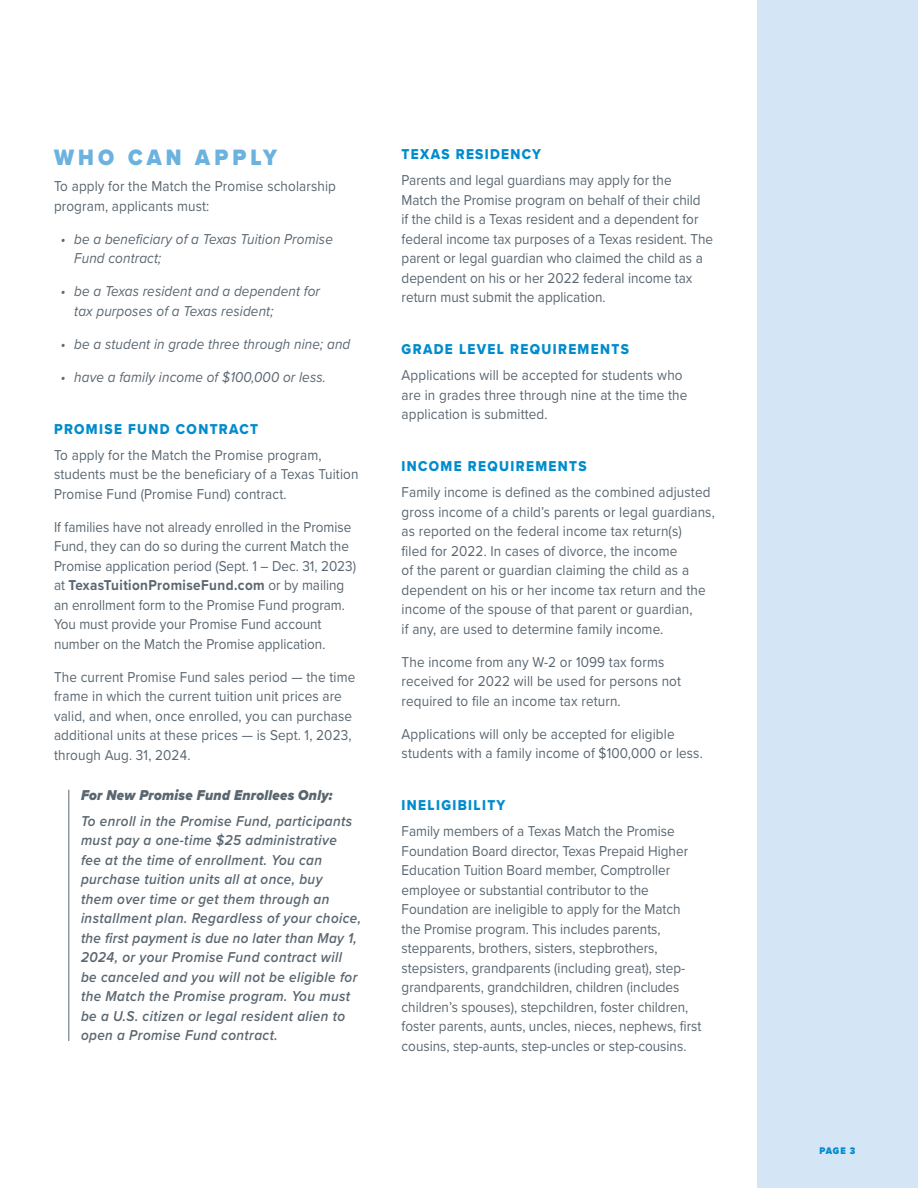
<style>
.page{position:relative;width:918px;height:1188px;background:#fff}
.page>*{position:absolute;margin:0;border:0;box-sizing:border-box;transform-origin:0 0}
.t1{font:900 23.1px "Proxima Nova";letter-spacing:.2em;color:#6cb2df;scale:.91 1}
.t2{font:14.85px/19.5px "Proxima Nova";color:#5a6670;scale:.91 1}
.t3{font:italic 600 14.85px/19.5px "Proxima Nova";letter-spacing:.03em;color:#5a6670;scale:.91 1}
.t4{font:italic 14.85px/19.5px "Proxima Nova";letter-spacing:.01em;color:#5a6670;scale:.91 1}
.t5{font:14.85px "Proxima Nova Extrabld";letter-spacing:.1em;color:#008bcd;scale:.91 1}
.t6{font:italic 900 14.85px "Proxima Nova";letter-spacing:.02em;color:#5a6670;scale:.91 1}
.t7{font:900 9.9px "Proxima Nova";color:#008bcd;scale:.91 1}
.s1{font-weight:700}
</style>
<div class="page">
<div style="left:757px;top:0;width:161px;height:1188px;background:#d4e6f5"></div>
<hr style="left:68px;top:790px;width:1px;height:251px;background:#5a6670">
<h1 class="t1" style="left:54px;top:140px;width:247px">WHO CAN APPLY</h1>
<p class="t2" style="left:54px;top:176px;width:311px">To apply for the Match the Promise scholarship program, applicants must:</p>
<p class="t4" style="left:74px;top:228px;width:286px;text-indent:-14px">• be a beneficiary of a Texas Tuition Promise<br>Fund contract;</p>
<p class="t4" style="left:74px;top:281px;width:272px;text-indent:-14px">• be a Texas resident and a dependent for tax purposes of a Texas resident;</p>
<p class="t4" style="left:61px;top:333px;width:320px">• be a student in grade three through nine; and</p>
<p class="t4" style="left:61px;top:366px;width:293px">• have a family income of $100,000 or less.</p>
<p class="t5" style="left:54px;top:418px;width:226px">PROMISE FUND CONTRACT</p>
<p class="t2" style="left:54px;top:444px;width:336px">To apply for the Match the Promise program, students must be the beneficiary of a Texas Tuition<br>Promise Fund (Promise Fund) contract.</p>
<p class="t2" style="left:54px;top:516px;width:333px">If families have not already enrolled in the Promise Fund, they can do so during the current Match the Promise application period (Sept. 1 – Dec. 31, 2023) at <span class="s1">TexasTuitionPromiseFund.com</span> or by mailing an enrollment form to the Promise Fund program.<br>You must provide your Promise Fund account number on the Match the Promise application.</p>
<p class="t2" style="left:54px;top:666px;width:333px">The current Promise Fund sales period — the time frame in which the current tuition unit prices are valid, and when, once enrolled, you can purchase additional units at these prices — is Sept. 1, 2023, through Aug. 31, 2024.</p>
<p class="t6" style="left:81px;top:784px;width:278px">For New Promise Fund Enrollees Only:</p>
<p class="t3" style="left:81px;top:811px;width:309px">To enroll in the Promise Fund, participants must pay a one-time $25 administrative<br>fee at the time of enrollment. You can purchase tuition units all at once, buy<br>them over time or get them through an installment plan. Regardless of your choice, the first payment is due no later than May 1, 2024, or your Promise Fund contract will be canceled and you will not be eligible for the Match the Promise program. You must be a U.S. citizen or legal resident alien to open a Promise Fund contract.</p>
<p class="t5" style="left:402px;top:143px;width:155px">TEXAS RESIDENCY</p>
<p class="t2" style="left:402px;top:170px;width:344px">Parents and legal guardians may apply for the<br>Match the Promise program on behalf of their child<br>if the child is a Texas resident and a dependent for federal income tax purposes of a Texas resident. The parent or legal guardian who claimed the child as a dependent on his or her 2022 federal income tax return must submit the application.</p>
<p class="t5" style="left:402px;top:338px;width:251px">GRADE LEVEL REQUIREMENTS</p>
<p class="t2" style="left:402px;top:365px;width:316px">Applications will be accepted for students who are in grades three through nine at the time the application is submitted.</p>
<p class="t5" style="left:402px;top:455px;width:205px">INCOME REQUIREMENTS</p>
<p class="t2" style="left:402px;top:482px;width:346px">Family income is defined as the combined adjusted gross income of a child’s parents or legal guardians, as reported on the federal income tax return(s)<br>filed for 2022. In cases of divorce, the income<br>of the parent or guardian claiming the child as a dependent on his or her income tax return and the income of the spouse of that parent or guardian,<br>if any, are used to determine family income.</p>
<p class="t2" style="left:402px;top:652px;width:309px">The income from any W-2 or 1099 tax forms received for 2022 will be used for persons not required to file an income tax return.</p>
<p class="t2" style="left:402px;top:724px;width:333px">Applications will only be accepted for eligible students with a family income of $100,000 or less.</p>
<p class="t5" style="left:402px;top:794px;width:116px">INELIGIBILITY</p>
<p class="t2" style="left:402px;top:821px;width:331px">Family members of a Texas Match the Promise Foundation Board director, Texas Prepaid Higher Education Tuition Board member, Comptroller employee or substantial contributor to the Foundation are ineligible to apply for the Match the Promise program. This includes parents, stepparents, brothers, sisters, stepbrothers, stepsisters, grandparents (including great), step&shy;grandparents, grandchildren, children (includes children’s spouses), stepchildren, foster children, foster parents, aunts, uncles, nieces, nephews, first cousins, step-aunts, step-uncles or step-cousins.</p>
<p class="t7" style="left:820px;top:1143px;width:41px">PAGE 3</p>
</div>
